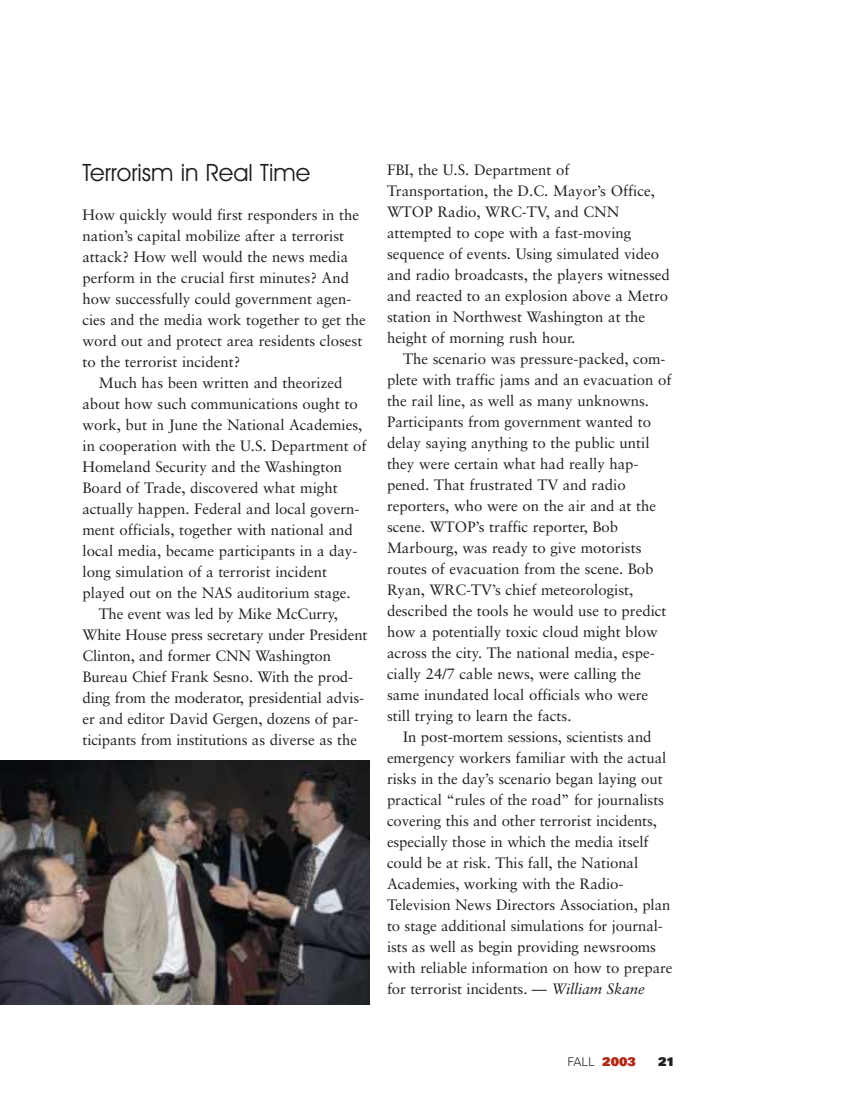
<style>
.page{position:relative;width:864px;height:1107px;background:#fff}
.page>*{position:absolute;margin:0;border:0;box-sizing:border-box;transform-origin:0 0}
.t1{font:24px "Avant Garde IT Cby BT";color:#231f1f}
.t2{font:15px/21px "Sabon";color:#231f1f}
.t3{font:300 12px "Univers";color:#231f1f}
.t4{font:900 12px "Univers";color:#231f1f}
.s1{font-style:italic}
.s2{font-weight:900;color:#b12a19}
</style>
<div class="page">
<img style="left:0;top:761px;width:369px;height:244px">
<h1 class="t1" style="left:82px;top:163px;width:229px">Terrorism in Real Time</h1>
<p class="t2" style="left:82px;top:205px;width:278px">How quickly would first responders in the</p>
<p class="t2" style="left:82px;top:226px;width:263px">nation’s capital mobilize after a terrorist</p>
<p class="t2" style="left:82px;top:247px;width:267px">attack? How well would the news media</p>
<p class="t2" style="left:82px;top:268px;width:268px">perform in the crucial first minutes? And</p>
<p class="t2" style="left:82px;top:289px;width:271px">how successfully could government agen-</p>
<p class="t2" style="left:82px;top:310px;width:285px">cies and the media work together to get the</p>
<p class="t2" style="left:82px;top:331px;width:281px">word out and protect area residents closest</p>
<p class="t2" style="left:82px;top:352px;width:159px">to the terrorist incident?</p>
<p class="t2" style="left:99px;top:373px;width:245px">Much has been written and theorized</p>
<p class="t2" style="left:82px;top:394px;width:277px">about how such communications ought to</p>
<p class="t2" style="left:82px;top:415px;width:281px">work, but in June the National Academies,</p>
<p class="t2" style="left:82px;top:436px;width:286px">in cooperation with the U.S. Department of</p>
<p class="t2" style="left:82px;top:457px;width:261px">Homeland Security and the Washington</p>
<p class="t2" style="left:82px;top:478px;width:257px">Board of Trade, discovered what might</p>
<p class="t2" style="left:82px;top:499px;width:279px">actually happen. Federal and local govern-</p>
<p class="t2" style="left:82px;top:520px;width:272px">ment officials, together with national and</p>
<p class="t2" style="left:82px;top:541px;width:276px">local media, became participants in a day-</p>
<p class="t2" style="left:82px;top:562px;width:246px">long simulation of a terrorist incident</p>
<p class="t2" style="left:82px;top:583px;width:270px">played out on the NAS auditorium stage.</p>
<p class="t2" style="left:99px;top:604px;width:241px">The event was led by Mike McCurry,</p>
<p class="t2" style="left:82px;top:625px;width:287px">White House press secretary under President</p>
<p class="t2" style="left:82px;top:646px;width:250px">Clinton, and former CNN Washington</p>
<p class="t2" style="left:82px;top:667px;width:272px">Bureau Chief Frank Sesno. With the prod-</p>
<p class="t2" style="left:82px;top:688px;width:283px">ding from the moderator, presidential advis-</p>
<p class="t2" style="left:82px;top:709px;width:278px">er and editor David Gergen, dozens of par-</p>
<p class="t2" style="left:82px;top:730px;width:276px">ticipants from institutions as diverse as the</p>
<p class="t2" style="left:387px;top:161px;width:284px">FBI, the U.S. Department of Transportation, the D.C. Mayor’s Office, WTOP Radio, WRC-TV, and CNN attempted to cope with a fast-moving sequence of events. Using simulated video and radio broadcasts, the players witnessed and reacted to an explosion above a Metro station in Northwest Washington at the height of morning rush hour.</p>
<p class="t2" style="left:387px;top:350px;width:286px;text-indent:16px">The scenario was pressure-packed, com&shy;plete with traffic jams and an evacuation of the rail line, as well as many unknowns.<br>Participants from government wanted to delay saying anything to the public until they were certain what had really hap&shy;pened. That frustrated TV and radio reporters, who were on the air and at the scene. WTOP’s traffic reporter, Bob Marbourg, was ready to give motorists routes of evacuation from the scene. Bob Ryan, WRC-TV’s chief meteorologist, described the tools he would use to predict how a potentially toxic cloud might blow across the city. The national media, espe&shy;cially 24/7 cable news, were calling the same inundated local officials who were still trying to learn the facts.</p>
<p class="t2" style="left:387px;top:728px;width:287px;text-indent:16px">In post-mortem sessions, scientists and emergency workers familiar with the actual risks in the day’s scenario began laying out practical “rules of the road” for journalists covering this and other terrorist incidents, especially those in which the media itself could be at risk. This fall, the National Academies, working with the Radio-Television News Directors Association, plan to stage additional simulations for journal&shy;ists as well as begin providing newsrooms with reliable information on how to prepare for terrorist incidents. — <span class="s1">William Skane</span></p>
<p class="t3" style="left:568px;top:1058px;width:70px">FALL <span class="s2">2003</span></p>
<p class="t4" style="left:658px;top:1058px;width:18px">21</p>
</div>
